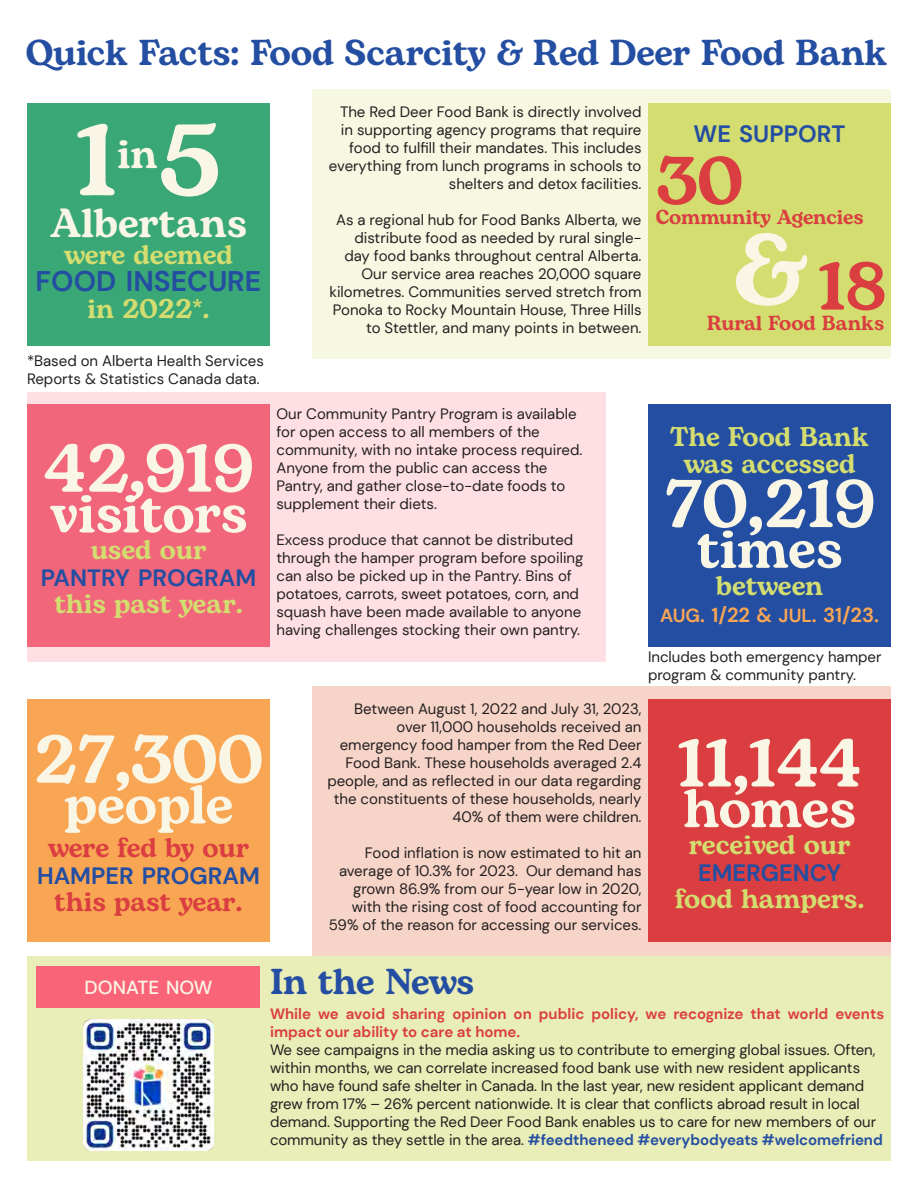
<style>
.page{position:relative;width:918px;height:1188px;background:#fff}
.page>*{position:absolute;margin:0;border:0;box-sizing:border-box;transform-origin:0 0}
.t1{font:600 101.25px "Bogart";color:#f9f6e6}
.t2{font:600 67.5px "Bogart";color:#f9f6e6}
.t3{font:600 67.5px "Bogart";color:#db3e40}
.t4{font:600 54px "Bogart";color:#f9f6e6}
.t5{font:600 40.5px/68.7px "Bogart";color:#f9f6e6;text-align:center}
.t6{font:600 36px "Bogart";letter-spacing:-.005em;color:#244ea1}
.t7{font:600 36px "Bogart";letter-spacing:-.025em;color:#244ea1}
.t8{font:700 28.35px "DM Sans";color:#244ea1}
.t9{font:600 27px/27px "Bogart";color:#d3dd70;text-align:center}
.t10{font:600 27px "Bogart";color:#db3e40}
.t11{font:700 23.7px "DM Sans";color:#244ea1}
.t12{font:600 20.25px "Bogart";color:#db3e40}
.t13{font:700 20.25px "DM Sans";color:#f9a654}
.t14{font:500 18.9px "DM Sans";color:#faf5e6}
.t15{font:15px/18px "DM Sans";color:#231f20}
.t16{font:700 15px/18px "DM Sans";color:#db3e40}
.s1{font-size:18.9px}
.s2{font-weight:700;color:#254fa2}
</style>
<div class="page">
<div style="left:312px;top:89px;width:579px;height:270px;background:#f6f8e2"></div>
<div style="left:27px;top:392px;width:579px;height:270px;background:#fee0e4"></div>
<div style="left:312px;top:687px;width:579px;height:269px;background:#f7d4c8"></div>
<div style="left:27px;top:103px;width:243px;height:243px;background:#3aa776"></div>
<div style="left:648px;top:699px;width:243px;height:243px;background:#db3e40"></div>
<div style="left:648px;top:404px;width:243px;height:243px;background:#244ea1"></div>
<div style="left:648px;top:103px;width:243px;height:243px;background:#d3dd70"></div>
<div style="left:27px;top:699px;width:243px;height:243px;background:#f9a654"></div>
<div style="left:27px;top:404px;width:243px;height:243px;background:#f1667b"></div>
<div style="left:27px;top:956px;width:864px;height:205px;background:#e9edb7"></div>
<div style="left:37px;top:967px;width:223px;height:41px;background:#fa6478"></div>
<img style="left:83px;top:1020px;width:131px;height:130px">
<p class="t6" style="left:26px;top:27px;width:863px">Quick Facts: Food Scarcity &amp; Red Deer Food Bank</p>
<p class="t1" style="left:76px;top:88px;width:147px">1 5</p>
<p class="t5" style="left:50px;top:121px;width:198px">in<br>Albertans</p>
<p class="t9" style="left:64px;top:242px;width:171px">were deemed</p>
<p class="t8" style="left:36px;top:263px;width:227px">FOOD INSECURE</p>
<p class="t9" style="left:87px;top:296px;width:124px">in 2022*.</p>
<p class="t15" style="left:27px;top:352px;width:238px">*Based on Alberta Health Services<br>Reports &amp; Statistics Canada data.</p>
<p class="t2" style="left:44px;top:420px;width:211px">42,919</p>
<p class="t4" style="left:50px;top:475px;width:199px">visitors</p>
<p class="t9" style="left:91px;top:537px;width:117px">used our</p>
<p class="t11" style="left:41px;top:563px;width:217px">PANTRY PROGRAM</p>
<p class="t9" style="left:54px;top:591px;width:190px">this past year.</p>
<p class="t2" style="left:34px;top:711px;width:231px">27,300</p>
<p class="t4" style="left:64px;top:766px;width:171px">people</p>
<p class="t10" style="left:48px;top:828px;width:203px">were fed by our</p>
<p class="t11" style="left:37px;top:861px;width:224px">HAMPER PROGRAM</p>
<p class="t10" style="left:54px;top:882px;width:190px">this past year.</p>
<p class="t15" style="left:329px;top:103px;width:314px;text-align:right">The Red Deer Food Bank is directly involved in supporting agency programs that require food to fulfill their mandates. This includes everything from lunch programs in schools to shelters and detox facilities.</p>
<p class="t15" style="left:329px;top:211px;width:314px;text-align:right">As a regional hub for Food Banks Alberta, we distribute food as needed by rural single&shy;day food banks throughout central Alberta.<br>Our service area reaches 20,000 square kilometres. Communities served stretch from Ponoka to Rocky Mountain House, Three Hills to Stettler, and many points in between.</p>
<p class="t11" style="left:694px;top:119px;width:153px">WE SUPPORT</p>
<p class="t3" style="left:656px;top:133px;width:88px">30</p>
<p class="t12" style="left:656px;top:203px;width:209px">Community Agencies</p>
<p class="t1" style="left:734px;top:197px;width:73px">&amp;</p>
<p class="t3" style="left:818px;top:238px;width:69px">18</p>
<p class="t12" style="left:707px;top:308px;width:179px">Rural Food Banks</p>
<p class="t15" style="left:276px;top:405px;width:308px">Our Community Pantry Program is available for open access to all members of the community, with no intake process required.<br>Anyone from the public can access the Pantry, and gather close-to-date foods to supplement their diets.</p>
<p class="t15" style="left:276px;top:531px;width:308px">Excess produce that cannot be distributed through the hamper program before spoiling can also be picked up in the Pantry. Bins of potatoes, carrots, sweet potatoes, corn, and squash have been made available to anyone having challenges stocking their own pantry.</p>
<p class="t9" style="left:670px;top:424px;width:200px">The Food Bank was accessed</p>
<p class="t2" style="left:664px;top:456px;width:212px">70,219</p>
<p class="t4" style="left:697px;top:511px;width:147px">times</p>
<p class="t9" style="left:716px;top:572px;width:109px">between</p>
<p class="t13" style="left:660px;top:602px;width:221px"><span class="s1">AUG</span>. 1/22 &amp; <span class="s1">JUL</span>. 31/23.</p>
<p class="t15" style="left:648px;top:648px;width:235px">Includes both emergency hamper program &amp; community pantry.</p>
<p class="t15" style="left:327px;top:699px;width:316px;text-align:right">Between August 1, 2022 and July 31, 2023, over 11,000 households received an emergency food hamper from the Red Deer Food Bank. These households averaged 2.4 people, and as reflected in our data regarding the constituents of these households, nearly 40% of them were children.</p>
<p class="t15" style="left:329px;top:843px;width:314px;text-align:right">Food inflation is now estimated to hit an average of 10.3% for 2023. Our demand has grown 86.9% from our 5-year low in 2020, with the rising cost of food accounting for 59% of the reason for accessing our services.</p>
<p class="t2" style="left:678px;top:715px;width:186px">11,144</p>
<p class="t4" style="left:683px;top:770px;width:174px">homes</p>
<p class="t9" style="left:689px;top:832px;width:163px">received our</p>
<p class="t11" style="left:698px;top:858px;width:145px">EMERGENCY</p>
<p class="t9" style="left:675px;top:886px;width:191px">food hampers.</p>
<p class="t14" style="left:85px;top:975px;width:129px">DONATE NOW</p>
<p class="t7" style="left:270px;top:956px;width:206px">In the News</p>
<p class="t16" style="left:270px;top:1005px;width:616px">While we avoid sharing opinion on public policy, we recognize that world events impact our ability to care at home.</p>
<p class="t15" style="left:270px;top:1041px;width:614px">We see campaigns in the media asking us to contribute to emerging global issues. Often, within months, we can correlate increased food bank use with new resident applicants who have found safe shelter in Canada. In the last year, new resident applicant demand grew from 17% – 26% percent nationwide. It is clear that conflicts abroad result in local demand. Supporting the Red Deer Food Bank enables us to care for new members of our community as they settle in the area. <span class="s2">#feedtheneed #everybodyeats #welcomefriend</span></p>
</div>
